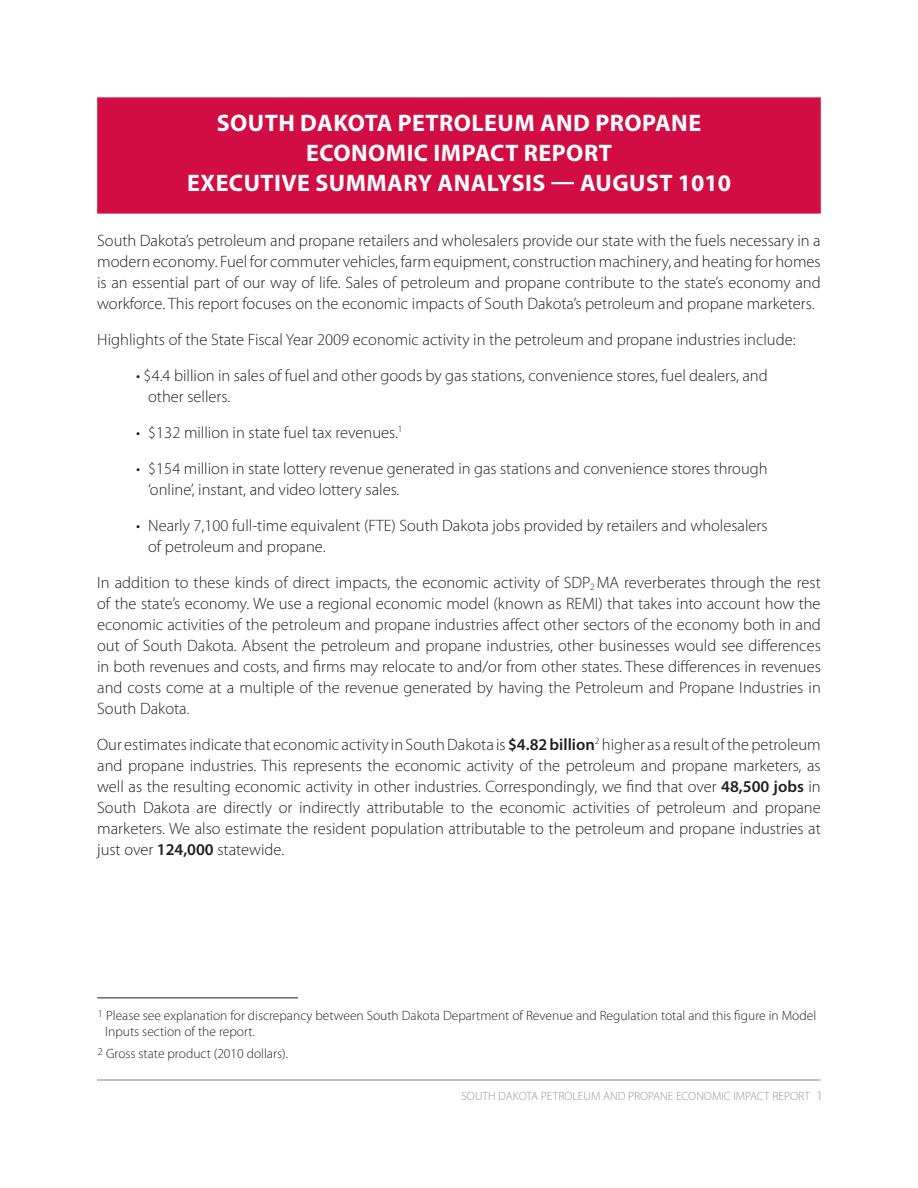
<style>
.page{position:relative;width:918px;height:1188px;background:#fff}
.page>*{position:absolute;margin:0;border:0;box-sizing:border-box;transform-origin:0 0}
.t1{font:700 24px "Myriad Pro";letter-spacing:.02em;color:#fff}
.t2{font:300 16.5px/21px "Myriad Pro";color:#231f20;text-align:justify}
.t3{font:300 13.5px/16.2px "Myriad Pro";color:#231f20}
.t4{font:300 12px "Myriad Pro";color:#939598}
.s1{font-weight:600}
.s2{font-size:13.5px}
</style>
<div class="page">
<div style="left:97px;top:97px;width:724px;height:117px;background:#d20d44;border:2px solid #d20d44"></div>
<hr style="left:97px;top:998px;width:201px;height:1px;background:#231f20">
<hr style="left:97px;top:1079px;width:724px;height:2px;background:#bcbdc0">
<h1 class="t1" style="left:217px;top:107px;width:486px">SOUTH DAKOTA PETROLEUM AND PROPANE</h1>
<h1 class="t1" style="left:306px;top:137px;width:307px">ECONOMIC IMPACT REPORT</h1>
<h1 class="t1" style="left:187px;top:167px;width:42px">EXECUTI</h1>
<h1 class="t1" style="left:282px;top:167px;width:52px">VE SUMMAR</h1>
<h1 class="t1" style="left:418px;top:167px;width:36px">Y ANAL</h1>
<h1 class="t1" style="left:498px;top:167px;width:147px">YSIS — AUGUST</h1>
<h1 class="t1" style="left:678px;top:167px;width:55px">1010</h1>
<p class="t2" style="left:97px;top:230px;width:725px">South Dakota’s petroleum and propane retailers and wholesalers provide our state with the fuels necessary in a modern economy. Fuel for commuter vehicles, farm equipment, construction machinery, and heating for homes is an essential part of our way of life. Sales of petroleum and propane contribute to the state’s economy and workforce. This report focuses on the economic impacts of South Dakota’s petroleum and propane marketers.</p>
<p class="t2" style="left:97px;top:329px;width:700px">Highlights of the State Fiscal Year 2009 economic activity in the petroleum and propane industries include:</p>
<p class="t2" style="left:148px;top:365px;width:621px;text-indent:-12px">• $4.4 billion in sales of fuel and other goods by gas stations, convenience stores, fuel dealers, and other sellers.</p>
<p class="t2" style="left:136px;top:422px;width:268px">• $132 million in state fuel tax revenues.<sup>1</sup></p>
<p class="t2" style="left:148px;top:458px;width:621px;text-indent:-12px">• $154 million in state lottery revenue generated in gas stations and convenience stores through ‘online’, instant, and video lottery sales.</p>
<p class="t2" style="left:148px;top:515px;width:621px;text-indent:-12px">• Nearly 7,100 full-time equivalent (FTE) South Dakota jobs provided by retailers and wholesalers of petroleum and propane.</p>
<p class="t2" style="left:97px;top:572px;width:725px">In addition to these kinds of direct impacts, the economic activity of SDP<sub>2</sub> MA reverberates through the rest of the state’s economy. We use a regional economic model (known as REMI) that takes into account how the economic activities of the petroleum and propane industries affect other sectors of the economy both in and out of South Dakota. Absent the petroleum and propane industries, other businesses would see differences in both revenues and costs, and firms may relocate to and/or from other states. These differences in revenues and costs come at a multiple of the revenue generated by having the Petroleum and Propane Industries in South Dakota.</p>
<p class="t2" style="left:97px;top:734px;width:725px">Our estimates indicate that economic activity in South Dakota is <span class="s1">$4.82 BILLION</span><sup>2</sup> higher as a result of the petroleum and propane industries. This represents the economic activity of the petroleum and propane marketers, as well as the resulting economic activity in other industries. Correspondingly, we find that over <span class="s1">48,500 JOBS</span> in South Dakota are directly or indirectly attributable to the economic activities of petroleum and propane marketers. We also estimate the resident population attributable to the petroleum and propane industries at just over <span class="s1">124,000</span> statewide.</p>
<p class="t3" style="left:105px;top:1007px;width:713px;text-indent:-8px"><sup>1</sup> Please see explanation for discrepancy between South Dakota Department of Revenue and Regulation total and this figure in Model<br>Inputs section of the report.</p>
<p class="t3" style="left:98px;top:1045px;width:192px"><sup>2</sup> Gross state product (2010 dollars).</p>
<p class="t4" style="left:461px;top:1089px;width:363px">SOUTH DAKOTA PETROLEUM AND PROPANE ECONOMIC IMPACT REPORT <span class="s2">1</span></p>
</div>
